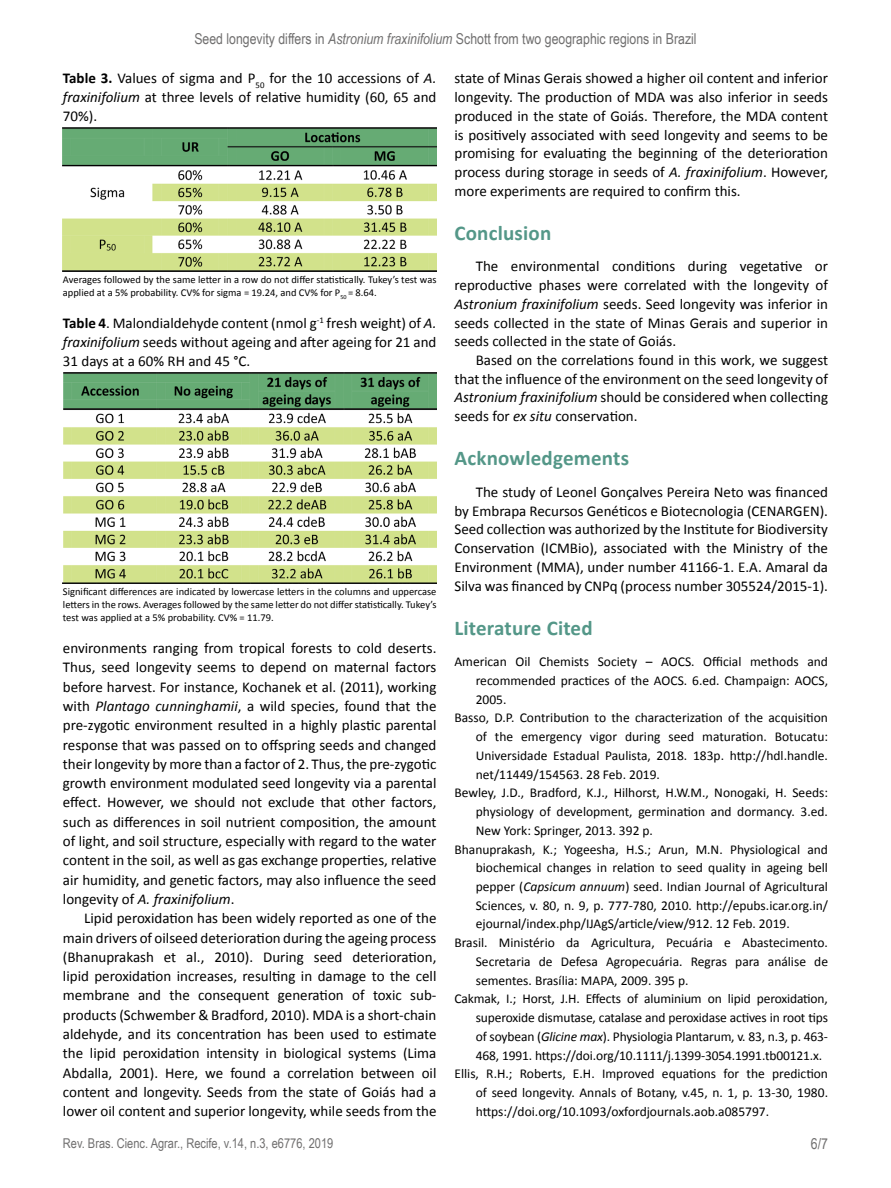
<style>
.page{position:relative;width:891px;height:1188px;background:#fff}
.page>*{position:absolute;margin:0;border:0;box-sizing:border-box;transform-origin:0 0}
.t1{font:700 21px "Calibri";letter-spacing:.01em;color:#549788}
.t2{font:15px/19.4px "Calibri";color:#000;text-align:justify}
.t3{font:15px "Arial Narrow";color:#706f6f}
.t4{font:13.5px "Calibri";color:#000}
.t5{font:13.5px "Arial Narrow";color:#706f6f}
.t6{font:10.5px/12.6px "Calibri";color:#000}
.s1{font-style:italic}
.s2{font-weight:700}
</style>
<div class="page">
<img style="left:63px;top:127px;width:373px;height:144px">
<img style="left:63px;top:372px;width:373px;height:211px">
<p class="t3" style="left:194px;top:28px;width:504px">Seed longevity differs in <span class="s1">Astronium fraxinifolium</span> Schott from two geographic regions in Brazil</p>
<p class="t2" style="left:63px;top:69px;width:375px;line-height:18.8px"><span class="s2">Table 3.</span> Values of sigma and P<sub>50</sub> for the 10 accessions of <span class="s1">A. fraxinifolium</span> at three levels of relative humidity (60, 65 and 70%).</p>
<p class="t6" style="left:63px;top:274px;width:375px">Averages followed by the same letter in a row do not differ statistically. Tukey’s test was applied at a 5% probability. CV% for sigma = 19.24, and CV% for P<sub>50</sub> = 8.64.</p>
<p class="t2" style="left:63px;top:314px;width:375px;line-height:18.8px"><span class="s2">Table 4</span>. Malondialdehyde content (nmol g<sup>-1</sup> fresh weight) of <span class="s1">A. fraxinifolium</span> seeds without ageing and after ageing for 21 and 31 days at a 60% RH and 45 °C.</p>
<p class="t6" style="left:63px;top:586px;width:375px;text-align:justify">Significant differences are indicated by lowercase letters in the columns and uppercase letters in the rows. Averages followed by the same letter do not differ statistically. Tukey’s test was applied at a 5% probability. CV% = 11.79.</p>
<p class="t2" style="left:63px;top:639px;width:375px">environments ranging from tropical forests to cold deserts.<br>Thus, seed longevity seems to depend on maternal factors before harvest. For instance, Kochanek et al. (2011), working with <span class="s1">Plantago cunninghamii</span>, a wild species, found that the pre-zygotic environment resulted in a highly plastic parental response that was passed on to offspring seeds and changed their longevity by more than a factor of 2. Thus, the pre-zygotic growth environment modulated seed longevity via a parental effect. However, we should not exclude that other factors, such as differences in soil nutrient composition, the amount of light, and soil structure, especially with regard to the water content in the soil, as well as gas exchange properties, relative air humidity, and genetic factors, may also influence the seed longevity of <span class="s1">A. fraxinifolium</span>.</p>
<p class="t2" style="left:63px;top:909px;width:375px;text-indent:21px">Lipid peroxidation has been widely reported as one of the main drivers of oilseed deterioration during the ageing process (Bhanuprakash et al., 2010). During seed deterioration, lipid peroxidation increases, resulting in damage to the cell membrane and the consequent generation of toxic sub&shy;products (Schwember &amp; Bradford, 2010). MDA is a short-chain aldehyde, and its concentration has been used to estimate the lipid peroxidation intensity in biological systems (Lima Abdalla, 2001). Here, we found a correlation between oil content and longevity. Seeds from the state of Goiás had a lower oil content and superior longevity, while seeds from the</p>
<p class="t2" style="left:455px;top:69px;width:375px;line-height:18.8px">state of Minas Gerais showed a higher oil content and inferior longevity. The production of MDA was also inferior in seeds produced in the state of Goiás. Therefore, the MDA content is positively associated with seed longevity and seems to be promising for evaluating the beginning of the deterioration process during storage in seeds of <span class="s1">A. fraxinifolium</span>. However, more experiments are required to confirm this.</p>
<h1 class="t1" style="left:454px;top:219px;width:98px">Conclusion</h1>
<p class="t2" style="left:455px;top:257px;width:375px;line-height:18.8px;text-indent:21px">The environmental conditions during vegetative or reproductive phases were correlated with the longevity of <span class="s1">Astronium fraxinifolium</span> seeds. Seed longevity was inferior in seeds collected in the state of Minas Gerais and superior in seeds collected in the state of Goiás.</p>
<p class="t2" style="left:455px;top:351px;width:375px;line-height:18.8px;text-indent:21px">Based on the correlations found in this work, we suggest that the influence of the environment on the seed longevity of <span class="s1">Astronium fraxinifolium</span> should be considered when collecting seeds for <span class="s1">ex situ</span> conservation.</p>
<h1 class="t1" style="left:454px;top:445px;width:176px">Acknowledgements</h1>
<p class="t2" style="left:455px;top:483px;width:375px;line-height:18.8px;text-indent:21px">The study of Leonel Gonçalves Pereira Neto was financed by Embrapa Recursos Genéticos e Biotecnologia (CENARGEN).<br>Seed collection was authorized by the Institute for Biodiversity Conservation (ICMBio), associated with the Ministry of the Environment (MMA), under number 41166-1. E.A. Amaral da Silva was financed by CNPq (process number 305524/2015-1).</p>
<h1 class="t1" style="left:454px;top:614px;width:140px">Literature Cited</h1>
<p class="t4" style="left:454px;top:653px;width:375px">American Oil Chemists Society – AOCS. Official methods and</p>
<p class="t4" style="left:476px;top:672px;width:354px">recommended practices of the AOCS. 6.ed. Champaign: AOCS,</p>
<p class="t4" style="left:476px;top:691px;width:32px">2005.</p>
<p class="t4" style="left:454px;top:709px;width:375px">Basso, D.P. Contribution to the characterization of the acquisition</p>
<p class="t4" style="left:476px;top:728px;width:354px">of the emergency vigor during seed maturation. Botucatu:</p>
<p class="t4" style="left:476px;top:747px;width:354px">Universidade Estadual Paulista, 2018. 183p. http://hdl.handle.</p>
<p class="t4" style="left:476px;top:766px;width:186px">net/11449/154563. 28 Feb. 2019.</p>
<p class="t4" style="left:454px;top:784px;width:375px">Bewley, J.D., Bradford, K.J., Hilhorst, H.W.M., Nonogaki, H. Seeds:</p>
<p class="t4" style="left:476px;top:803px;width:354px">physiology of development, germination and dormancy. 3.ed.</p>
<p class="t4" style="left:476px;top:822px;width:179px">New York: Springer, 2013. 392 p.</p>
<p class="t4" style="left:454px;top:841px;width:375px">Bhanuprakash, K.; Yogeesha, H.S.; Arun, M.N. Physiological and</p>
<p class="t4" style="left:476px;top:859px;width:354px">biochemical changes in relation to seed quality in ageing bell</p>
<p class="t4" style="left:476px;top:878px;width:354px">pepper (<span class="s1">Capsicum annuum</span>) seed. Indian Journal of Agricultural</p>
<p class="t4" style="left:476px;top:897px;width:354px">Sciences, v. 80, n. 9, p. 777-780, 2010. http://epubs.icar.org.in/</p>
<p class="t4" style="left:476px;top:915px;width:316px">ejournal/index.php/IJAgS/article/view/912. 12 Feb. 2019.</p>
<p class="t4" style="left:454px;top:934px;width:375px">Brasil. Ministério da Agricultura, Pecuária e Abastecimento.</p>
<p class="t4" style="left:476px;top:953px;width:354px">Secretaria de Defesa Agropecuária. Regras para análise de</p>
<p class="t4" style="left:476px;top:972px;width:214px">sementes. Brasília: MAPA, 2009. 395 p.</p>
<p class="t4" style="left:454px;top:990px;width:375px">Cakmak, I.; Horst, J.H. Effects of aluminium on lipid peroxidation,</p>
<p class="t4" style="left:476px;top:1009px;width:354px">superoxide dismutase, catalase and peroxidase actives in root tips</p>
<p class="t4" style="left:476px;top:1028px;width:354px">of soybean (<span class="s1">Glicine max</span>). Physiologia Plantarum, v. 83, n.3, p. 463-</p>
<p class="t4" style="left:476px;top:1047px;width:348px">468, 1991. https://doi.org/10.1111/j.1399-3054.1991.tb00121.x.</p>
<p class="t4" style="left:454px;top:1065px;width:375px">Ellis, R.H.; Roberts, E.H. Improved equations for the prediction</p>
<p class="t4" style="left:476px;top:1084px;width:354px">of seed longevity. Annals of Botany, v.45, n. 1, p. 13-30, 1980.</p>
<p class="t4" style="left:476px;top:1103px;width:295px">https://doi.org/10.1093/oxfordjournals.aob.a085797.</p>
<p class="t5" style="left:63px;top:1134px;width:272px">Rev. Bras. Cienc. Agrar., Recife, v.14, n.3, e6776, 2019</p>
<p class="t3" style="left:811px;top:1133px;width:19px">6/7</p>
</div>
